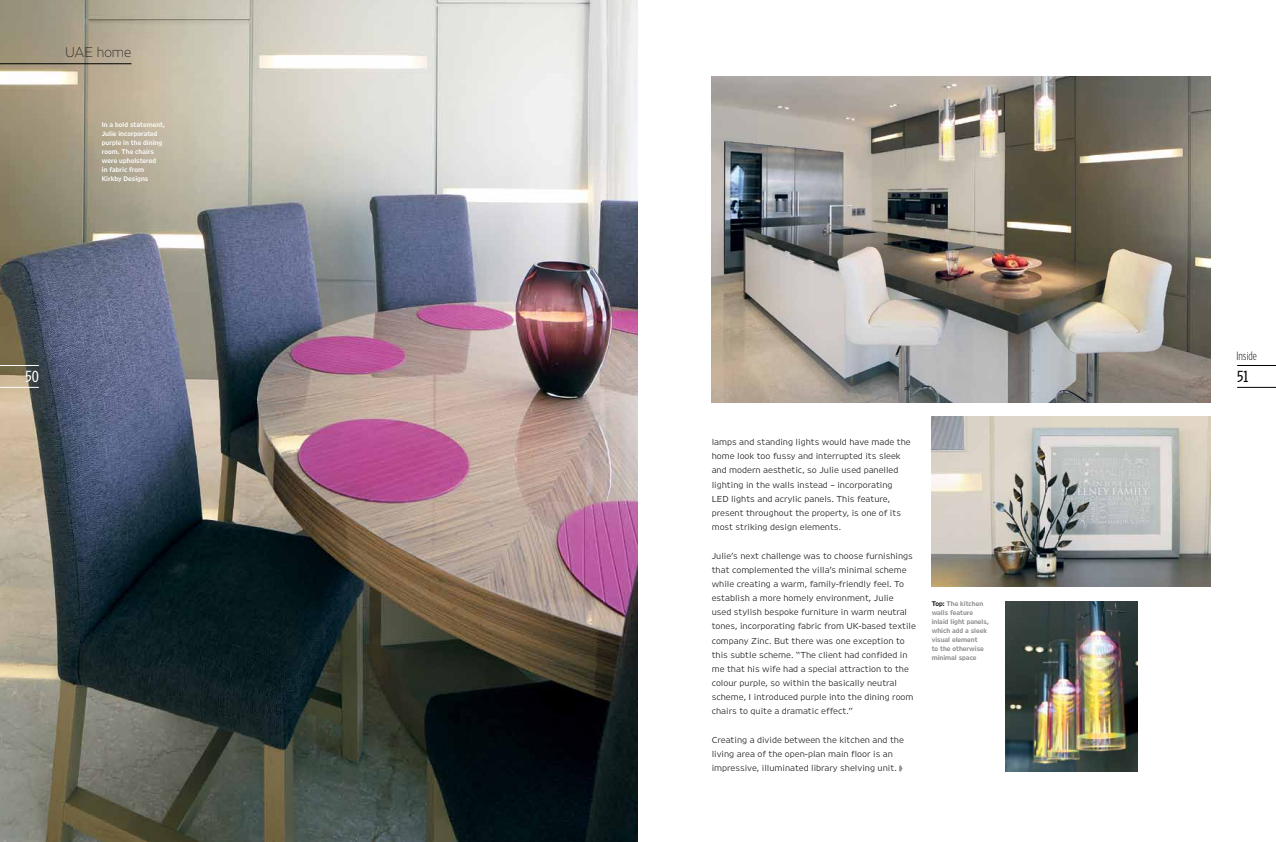
<style>
.page{position:relative;width:1276px;height:842px;background:#fff}
.page>*{position:absolute;margin:0;border:0;box-sizing:border-box;transform-origin:0 0}
.t1{font:500 16px "Retina Display Comp";color:#000}
.t2{font:500 16px "Retina Display Comp";color:#fff}
.t3{font:100 14px "Retina Display";color:#000}
.t4{font:200 12px "Retina Display Comp";color:#000}
.t5{font:8px/14.2px "Retina Micro D02";color:#000}
.t6{font:6px/9px "Retina Micro D08";color:#fff}
.t7{font:6px/9px "Retina Micro D08";color:#808285}
.s1{color:#000}
</style>
<div class="page">
<img style="left:0;top:1px;width:638px;height:841px">
<hr style="left:0;top:63px;width:131px;height:1px;background:#000">
<img style="left:711px;top:77px;width:499px;height:326px">
<img style="left:931px;top:417px;width:279px;height:170px">
<hr style="left:1237px;top:365px;width:38px;height:1px;background:#000">
<hr style="left:1237px;top:387px;width:38px;height:1px;background:#000">
<hr style="left:0;top:365px;width:39px;height:1px;background:#fff">
<hr style="left:0;top:387px;width:39px;height:1px;background:#fff">
<svg style="left:899px;top:765px;width:3px;height:7px"></svg>
<img style="left:1005px;top:601px;width:132px;height:170px">
<h2 class="t3" style="left:65px;top:44px;width:68px">UAE home</h2>
<p class="t6" style="left:102px;top:120px;width:65px">In a bold statement,<br>Julie incorporated purple in the dining room. The chairs were upholstered<br>in fabric from<br>Kirkby Designs</p>
<h1 class="t2" style="left:25px;top:367px;width:15px">50</h1>
<p class="t5" style="left:711px;top:435px;width:200px">lamps and standing lights would have made the home look too fussy and interrupted its sleek and modern aesthetic, so Julie used panelled lighting in the walls instead – incorporating LED lights and acrylic panels. This feature, present throughout the property, is one of its most striking design elements.</p>
<p class="t5" style="left:711px;top:548px;width:206px">Julie’s next challenge was to choose furnishings that complemented the villa’s minimal scheme while creating a warm, family-friendly feel. To establish a more homely environment, Julie<br>used stylish bespoke furniture in warm neutral tones, incorporating fabric from UK-based textile company Zinc. But there was one exception to this subtle scheme. “The client had confided in me that his wife had a special attraction to the colour purple, so within the basically neutral scheme, I introduced purple into the dining room chairs to quite a dramatic effect.”</p>
<p class="t5" style="left:711px;top:732px;width:194px">Creating a divide between the kitchen and the living area of the open-plan main floor is an impressive, illuminated library shelving unit.</p>
<p class="t7" style="left:931px;top:599px;width:59px"><span class="s1">Top:</span> The kitchen walls feature inlaid light panels, which add a sleek visual element<br>to the otherwise minimal space</p>
<h3 class="t4" style="left:1236px;top:349px;width:22px">Inside</h3>
<h1 class="t1" style="left:1237px;top:367px;width:12px">51</h1>
</div>
